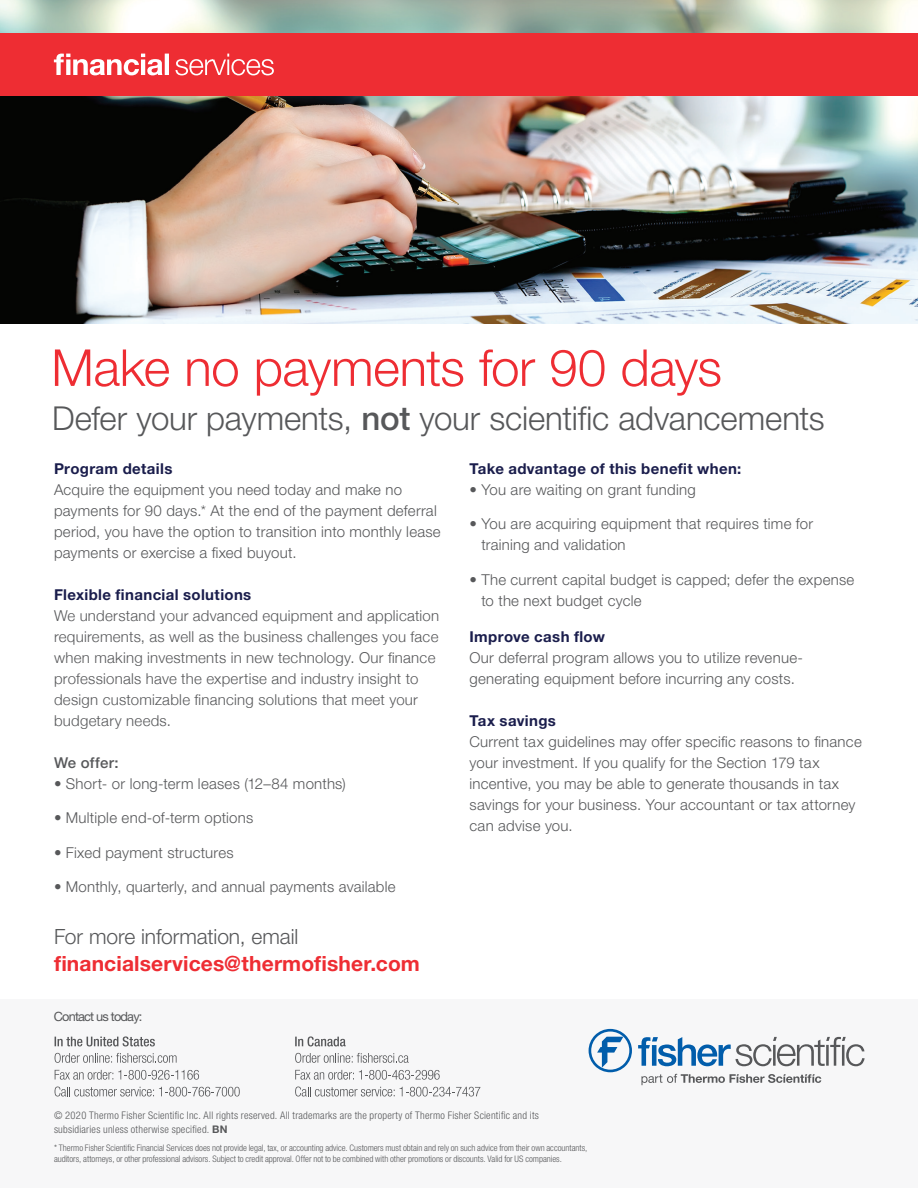
<style>
.page{position:relative;width:918px;height:1188px;background:#fff}
.page>*{position:absolute;margin:0;border:0;box-sizing:border-box;transform-origin:0 0}
.t1{font:300 51px "Helvetica Neue LT Std";letter-spacing:-.01em;color:#ee2d33}
.t2{font:300 33px "Helvetica Neue LT Std";letter-spacing:-.005em;color:#57585a}
.t3{font:700 21px "Helvetica Neue LT Std";letter-spacing:.005em;color:#ee2d33}
.t4{font:300 21px "Helvetica Neue LT Std";letter-spacing:-.005em;color:#57585a}
.t5{font:300 15px/21px "Helvetica Neue LT Std";letter-spacing:.015em;color:#57585a}
.t6{font:300 15px/21px "Helvetica Neue";letter-spacing:.015em;color:#57585a}
.t7{font:700 15px "Helvetica Neue LT Std";letter-spacing:.025em;color:#1a1d4c}
.t8{font:500 15px "Helvetica Neue LT Std";letter-spacing:.01em;color:#57585a}
.t9{font:12.75px "Helvetica Neue LTW1 G";letter-spacing:-.065em;color:#57585a}
.t10{font:300 condensed 10.5px/13.5px "Helvetica Neue LT Std";letter-spacing:.025em;color:#57585a}
.t11{font:300 condensed 9px/12px "Helvetica Neue LT Std";letter-spacing:-.005em;color:#57585a}
.s1{font-weight:500}
.s2{font-weight:700;font-stretch:normal}
</style>
<div class="page">
<div style="left:0;top:999px;width:918px;height:189px;background:#f7f7f8"></div>
<svg style="left:55px;top:1036px;width:100px;height:10px"></svg>
<svg style="left:295px;top:1036px;width:51px;height:10px"></svg>
<svg style="left:55px;top:1053px;width:122px;height:10px"></svg>
<svg style="left:55px;top:1070px;width:144px;height:10px"></svg>
<svg style="left:55px;top:1087px;width:185px;height:10px"></svg>
<svg style="left:295px;top:1053px;width:114px;height:10px"></svg>
<svg style="left:295px;top:1070px;width:145px;height:10px"></svg>
<svg style="left:295px;top:1087px;width:185px;height:10px"></svg>
<svg style="left:589px;top:1029px;width:43px;height:43px"></svg>
<svg style="left:641px;top:1074px;width:180px;height:11px"></svg>
<svg style="left:638px;top:1037px;width:227px;height:29px"></svg>
<img style="left:0;top:0;width:918px;height:324px">
<div style="left:0;top:33px;width:918px;height:63px;background:#ee2d33"></div>
<svg style="left:54px;top:54px;width:220px;height:21px"></svg>
<h1 class="t1" style="left:51px;top:337px;width:672px">Make no payments for 90 days</h1>
<h2 class="t2" style="left:52px;top:398px;width:774px">Defer your payments, <span class="s1">not</span> your scientific advancements</h2>
<p class="t7" style="left:54px;top:459px;width:120px">Program details</p>
<p class="t5" style="left:54px;top:479px;width:388px">Acquire the equipment you need today and make no payments for 90 days.* At the end of the payment deferral period, you have the option to transition into monthly lease payments or exercise a fixed buyout.</p>
<p class="t7" style="left:54px;top:585px;width:199px">Flexible financial solutions</p>
<p class="t6" style="left:54px;top:604px;width:387px">We understand your advanced equipment and application requirements, as well as the business challenges you face when making investments in new technology. Our finance professionals have the expertise and industry insight to design customizable financing solutions that meet your budgetary needs.</p>
<p class="t8" style="left:54px;top:754px;width:66px">We offer:</p>
<p class="t5" style="left:54px;top:773px;width:293px">• Short- or long-term leases (12–84 months)</p>
<p class="t5" style="left:54px;top:807px;width:201px">• Multiple end-of-term options</p>
<p class="t5" style="left:54px;top:842px;width:181px">• Fixed payment structures</p>
<p class="t5" style="left:54px;top:876px;width:343px">• Monthly, quarterly, and annual payments available</p>
<p class="t7" style="left:470px;top:459px;width:274px">Take advantage of this benefit when:</p>
<p class="t5" style="left:470px;top:479px;width:228px">• You are waiting on grant funding</p>
<p class="t5" style="left:481px;top:513px;width:333px;text-indent:-12px">• You are acquiring equipment that requires time for training and validation</p>
<p class="t5" style="left:481px;top:569px;width:374px;text-indent:-12px">• The current capital budget is capped; defer the expense to the next budget cycle</p>
<p class="t7" style="left:470px;top:627px;width:137px">Improve cash flow</p>
<p class="t5" style="left:470px;top:647px;width:335px">Our deferral program allows you to utilize revenue&shy;generating equipment before incurring any costs.</p>
<p class="t7" style="left:470px;top:711px;width:88px">Tax savings</p>
<p class="t5" style="left:470px;top:731px;width:394px">Current tax guidelines may offer specific reasons to finance your investment. If you qualify for the Section 179 tax incentive, you may be able to generate thousands in tax savings for your business. Your accountant or tax attorney can advise you.</p>
<h3 class="t4" style="left:54px;top:923px;width:246px">For more information, email</h3>
<h3 class="t3" style="left:54px;top:950px;width:368px">financialservices@thermofisher.com</h3>
<p class="t9" style="left:55px;top:1008px;width:90px">Contact us today:</p>
<p class="t10" style="left:54px;top:1108px;width:487px">© 2020 Thermo Fisher Scientific Inc. All rights reserved. All trademarks are the property of Thermo Fisher Scientific and its subsidiaries unless otherwise specified. <span class="s2">BN</span></p>
<p class="t11" style="left:54px;top:1141px;width:535px">* Thermo Fisher Scientific Financial Services does not provide legal, tax, or accounting advice. Customers must obtain and rely on such advice from their own accountants, auditors, attorneys, or other professional advisors. Subject to credit approval. Offer not to be combined with other promotions or discounts. Valid for US companies.</p>
</div>
